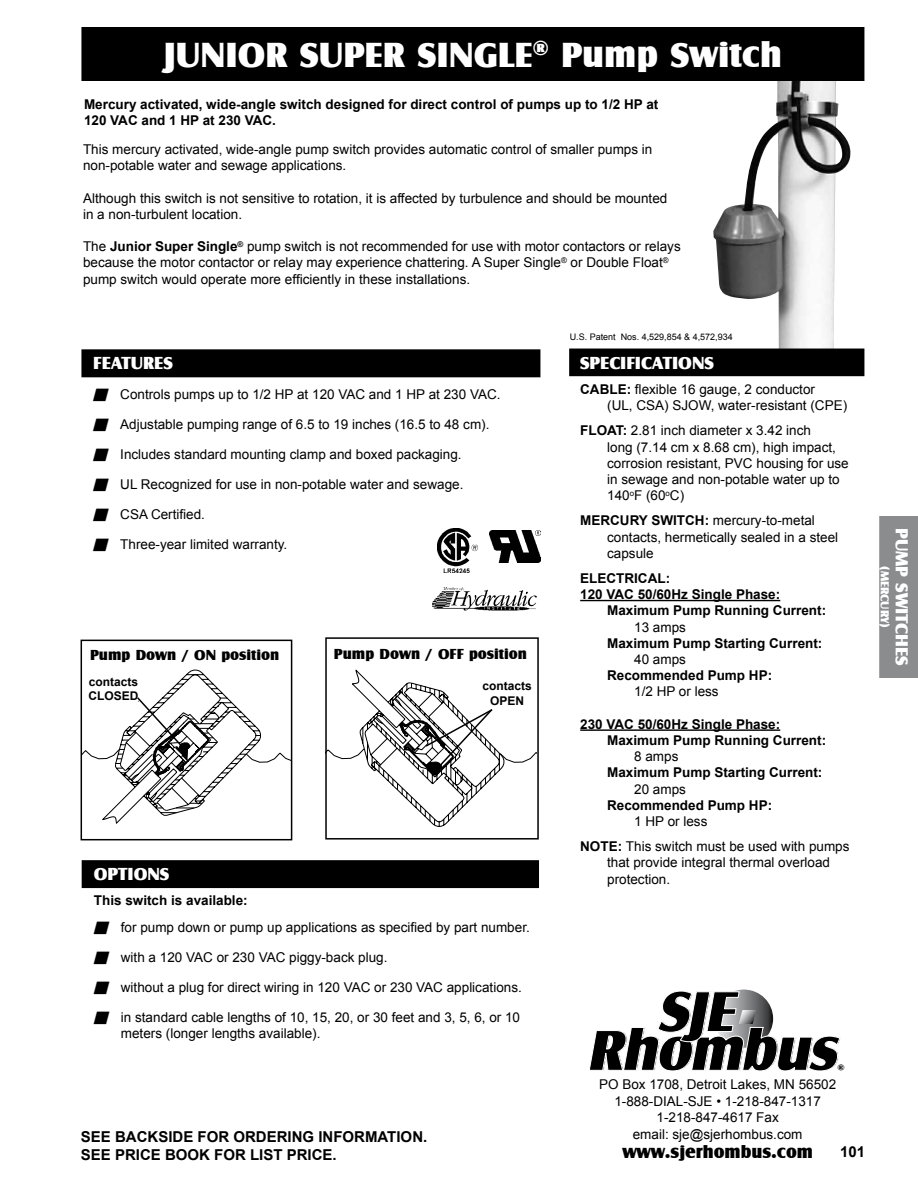
<style>
.page{position:relative;width:918px;height:1188px;background:#fff}
.page>*{position:absolute;margin:0;border:0;box-sizing:border-box;transform-origin:0 0}
.t1{font:36px "Castle T Ultr";color:#fff}
.t2{font:18px "Castle T Ultr";color:#fff}
.t3{font:18px "Castle T Ultr";color:#000}
.t4{font:700 15px/18px "Arial";color:#000}
.t5{font:15px "Castle T Ultr";color:#000}
.t6{font:13.5px/16.2px "Arial";color:#000}
.t7{font:700 13.5px/16.2px "Arial";color:#000}
.t8{font:700 12px/14.2px "Arial";color:#000}
.t9{font:12px "Castle T Ultr";color:#fff}
.t10{font:9px "Arial";color:#000}
.s1{font-weight:700}
</style>
<div class="page">
<img style="left:713px;top:81px;width:139px;height:268px">
<div style="left:82px;top:28px;width:782px;height:52px;background:#000"></div>
<div style="left:81px;top:27px;width:783px;height:54px;border:2px solid #000"></div>
<div style="left:82px;top:861px;width:456px;height:26px;background:#000"></div>
<div style="left:82px;top:860px;width:457px;height:28px;border:2px solid #000"></div>
<div style="left:82px;top:350px;width:458px;height:27px;background:#000"></div>
<div style="left:81px;top:349px;width:459px;height:28px;border:2px solid #000"></div>
<div style="left:570px;top:349px;width:294px;height:26px;background:#000"></div>
<div style="left:569px;top:349px;width:295px;height:27px;border:2px solid #000"></div>
<img style="left:437px;top:529px;width:40px;height:43px">
<div style="left:81px;top:640px;width:211px;height:200px;border:2px solid #000"></div>
<div style="left:325px;top:637px;width:214px;height:203px;border:2px solid #000"></div>
<hr style="left:580px;top:600px;width:200px;height:1px;background:#000">
<hr style="left:580px;top:729px;width:200px;height:2px;background:#000">
<svg style="left:81px;top:670px;width:210px;height:154px"></svg>
<svg style="left:326px;top:670px;width:211px;height:157px"></svg>
<img style="left:432px;top:587px;width:105px;height:23px">
<img style="left:489px;top:531px;width:52px;height:31px">
<svg style="left:589px;top:991px;width:255px;height:80px"></svg>
<div style="left:879px;top:516px;width:39px;height:162px;background:#8a8c8e"></div>
<h1 class="t1" style="left:164px;top:33px;width:620px">JUNIOR SUPER SINGLE<sup>®</sup> Pump Switch</h1>
<p class="t7" style="left:84px;top:97px;width:576px">Mercury activated, wide-angle switch designed for direct control of pumps up to 1/2 HP at<br>120 VAC and 1 HP at 230 VAC.</p>
<p class="t6" style="left:83px;top:141px;width:571px">This mercury activated, wide-angle pump switch provides automatic control of smaller pumps in non-potable water and sewage applications.</p>
<p class="t6" style="left:83px;top:190px;width:586px">Although this switch is not sensitive to rotation, it is affected by turbulence and should be mounted in a non-turbulent location.</p>
<p class="t6" style="left:83px;top:238px;width:599px">The <span class="s1">Junior Super Single</span><sup>®</sup> pump switch is not recommended for use with motor contactors or relays because the motor contactor or relay may experience chattering. A Super Single<sup>®</sup> or Double Float<sup>® </sup>pump switch would operate more efficiently in these installations.</p>
<h2 class="t2" style="left:93px;top:352px;width:81px">FEATURES</h2>
<p class="t6" style="left:93px;top:386px;width:409px">■ Controls pumps up to 1/2 HP at 120 VAC and 1 HP at 230 VAC.</p>
<p class="t6" style="left:93px;top:416px;width:398px">■ Adjustable pumping range of 6.5 to 19 inches (16.5 to 48 cm).</p>
<p class="t6" style="left:93px;top:446px;width:370px">■ Includes standard mounting clamp and boxed packaging.</p>
<p class="t6" style="left:93px;top:476px;width:372px">■ UL Recognized for use in non-potable water and sewage.</p>
<p class="t6" style="left:93px;top:506px;width:113px">■ CSA Certified.</p>
<p class="t6" style="left:93px;top:536px;width:196px">■ Three-year limited warranty.</p>
<p class="t5" style="left:90px;top:646px;width:191px">Pump Down / ON position</p>
<p class="t5" style="left:334px;top:645px;width:195px">Pump Down / OFF position</p>
<p class="t8" style="left:88px;top:675px;width:52px">contacts<br>CLOSED</p>
<p class="t8" style="left:490px;top:680px;width:43px;text-indent:-8px">contacts ope</p>
<p class="t8" style="left:516px;top:694px;width:10px">n</p>
<h2 class="t2" style="left:94px;top:863px;width:77px">OPTIONS</h2>
<p class="t7" style="left:94px;top:893px;width:155px">This switch is available:</p>
<p class="t6" style="left:94px;top:920px;width:437px">■ for pump down or pump up applications as specified by part number.</p>
<p class="t6" style="left:94px;top:950px;width:295px">■ with a 120 VAC or 230 VAC piggy-back plug.</p>
<p class="t6" style="left:94px;top:980px;width:429px">■ without a plug for direct wiring in 120 VAC or 230 VAC applications.</p>
<p class="t6" style="left:121px;top:1010px;width:401px;text-indent:-27px">■ in standard cable lengths of 10, 15, 20, or 30 feet and 3, 5, 6, or 10 meters (longer lengths available).</p>
<p class="t4" style="left:81px;top:1129px;width:348px">SEE BACKSIDE FOR ORDERING IN FORMATION.<br>SEE PRICE BOOK FOR LIST PRICE.</p>
<p class="t10" style="left:570px;top:331px;width:165px">U.S. Patent Nos. 4,529,854 &amp; 4,572,934</p>
<h2 class="t2" style="left:580px;top:352px;width:135px">SPECIFICATIONS</h2>
<p class="t6" style="left:607px;top:381px;width:242px;text-indent:-27px"><span class="s1">CABLE:</span> flexible 16 gauge, 2 conductor<br>(UL, CSA) SJOW, water-resistant (CPE)</p>
<p class="t6" style="left:607px;top:423px;width:243px;text-indent:-27px"><span class="s1">FLOAT:</span> 2.81 inch diameter x 3.42 inch<br>long (7.14 cm x 8.68 cm), high impact, corrosion resistant, PVC housing for use in sewage and non-potable water up to<br>140<sup>o</sup>F (60<sup>o</sup>C)</p>
<p class="t7" style="left:580px;top:513px;width:107px">Merc ury Switch</p>
<p class="t6" style="left:607px;top:513px;width:233px;text-indent:98px"><span class="s1">:</span> mercury-to-metal contacts, hermetically sealed in a steel capsule</p>
<p class="t7" style="left:580px;top:570px;width:19px">Elect</p>
<p class="t7" style="left:624px;top:570px;width:24px">rical</p>
<p class="t7" style="left:666px;top:570px;width:6px">:</p>
<p class="t7" style="left:580px;top:587px;width:202px">120 VAC 50/60Hz Single Phase:</p>
<p class="t7" style="left:607px;top:603px;width:221px">Maximum Pump Running Current:</p>
<p class="t6" style="left:634px;top:619px;width:53px">13 amps</p>
<p class="t7" style="left:607px;top:635px;width:217px">Maximum Pump Starting Current:</p>
<p class="t6" style="left:634px;top:651px;width:53px">40 amps</p>
<p class="t7" style="left:607px;top:668px;width:167px">Recommended Pump HP:</p>
<p class="t6" style="left:634px;top:684px;width:86px">1/2 HP or less</p>
<p class="t7" style="left:607px;top:716px;width:221px;text-indent:-27px">230 VAC 50/60Hz Single Phase:<br>Maximum Pump Running Current:</p>
<p class="t6" style="left:634px;top:748px;width:46px">8 amps</p>
<p class="t7" style="left:607px;top:765px;width:217px">Maximum Pump Starting Current:</p>
<p class="t6" style="left:634px;top:781px;width:53px">20 amps</p>
<p class="t7" style="left:580px;top:797px;width:20px">R</p>
<p class="t7" style="left:617px;top:797px;width:157px">ecommended Pump HP:</p>
<p class="t6" style="left:634px;top:813px;width:75px">1 HP or less</p>
<p class="t7" style="left:580px;top:839px;width:10px">Note</p>
<p class="t6" style="left:607px;top:838px;width:244px;text-indent:11px"><span class="s1">:</span> This switch must be used with pumps that provide integral thermal overload protection.</p>
<h2 class="t2" style="left:912px;top:528px;width:139px;rotate:90deg">PUMP SWITCHES</h2>
<p class="t9" style="left:892px;top:566px;width:64px;rotate:90deg">(mERCURY)</p>
<p class="t6" style="left:599px;top:1076px;width:239px;text-align:center">PO Box 1708, Detroit Lakes, MN 56502<br>1-888-DIAL-SJE • 1-218-847-1317<br>1-218-847-4617 Fax<br>email: sje@sjerhombus.com</p>
<h2 class="t3" style="left:622px;top:1142px;width:192px">www.sjerhombus.com</h2>
<p class="t4" style="left:840px;top:1144px;width:27px">101</p>
</div>
